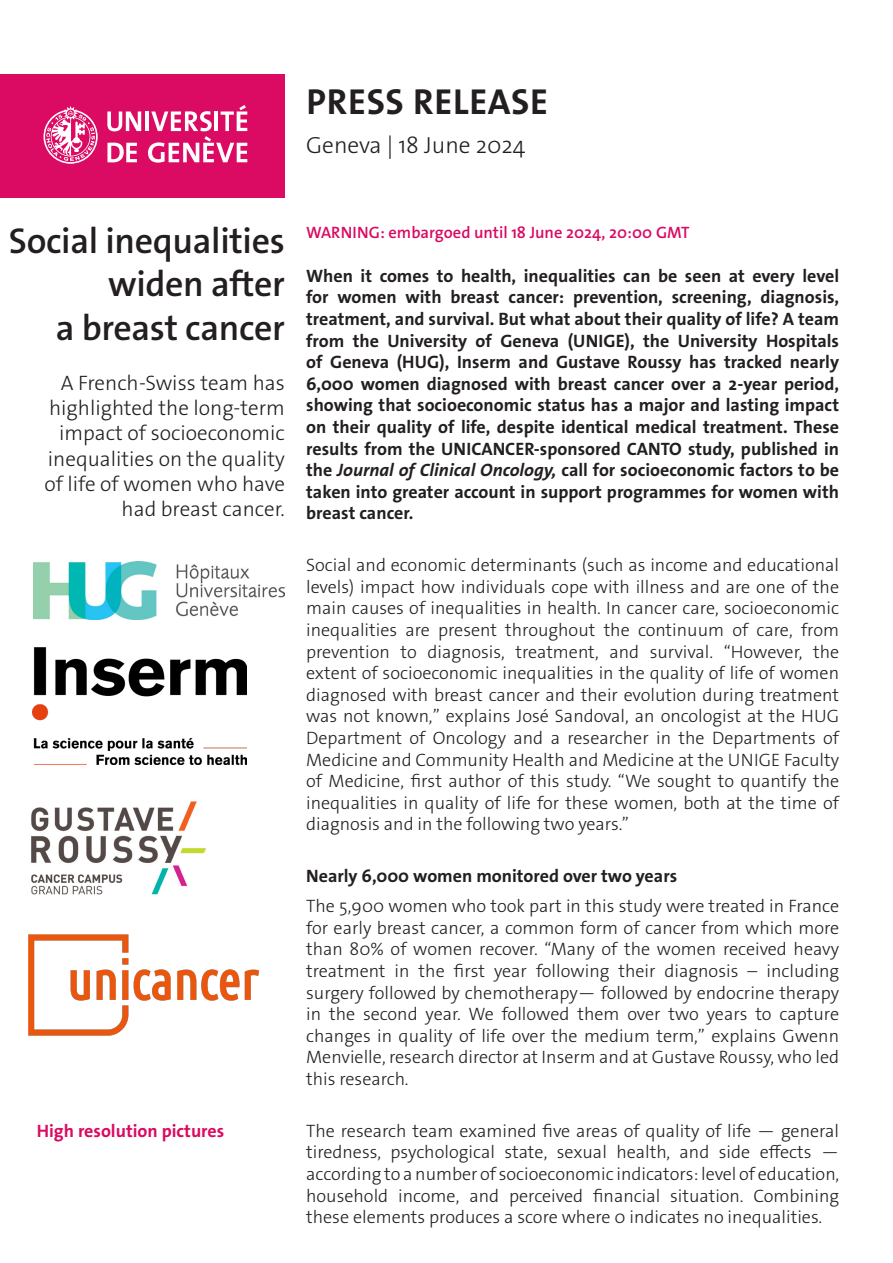
<style>
.page{position:relative;width:893px;height:1263px;background:#fff}
.page>*{position:absolute;margin:0;border:0;box-sizing:border-box;transform-origin:0 0}
._4__texte_courant{font:700 36.3px "The Sans Os F";letter-spacing:.02em;color:#231f20}
._1__grand_titre{font:600 36px/43.2px "The Sans Os F";letter-spacing:-.01em;color:#231f20;text-align:right}
._4__texte_courant-2{font:300 23.4px "The Sans Os F";color:#231f20}
._1__grand_titre-2{font:300 21px/25.2px "The Sans Os F";color:#231f20;text-align:right}
._4__texte_courant-3{font:300 18px/21.6px "The Sans Os F";color:#231f20;text-align:justify}
._4__texte_courant-4{font:700 18px/21.6px "The Sans Os F";color:#231f20;text-align:justify}
.t1{font:700 18px "The Sans Os F";color:#db0a62}
.embargo{font:600 16.5px "The Sans Os F";color:#db0a62}
.s1{font-style:italic}
</style>
<div class="page">
<div style="left:0;top:74px;width:285px;height:124px;background:#db0a62"></div>
<svg style="left:44px;top:106px;width:54px;height:58px"></svg>
<svg style="left:107px;top:111px;width:34px;height:20px"></svg>
<hr style="left:145px;top:111px;width:4px;height:20px;background:#fff">
<svg style="left:107px;top:143px;width:30px;height:19px"></svg>
<svg style="left:148px;top:105px;width:99px;height:58px"></svg>
<img style="left:34px;top:561px;width:251px;height:58px">
<img style="left:31px;top:801px;width:175px;height:94px">
<img style="left:32px;top:647px;width:214px;height:117px">
<img style="left:29px;top:935px;width:229px;height:100px">
<p class="_4__texte_courant" style="left:306px;top:78px;width:243px">PRESS RELEASE</p>
<p class="_4__texte_courant-2" style="left:306px;top:130px;width:221px">Geneva | 18 June 2024</p>
<p class="_1__grand_titre" style="left:9px;top:220px;width:277px">Social inequalities widen after<br>a breast cancer</p>
<p class="_1__grand_titre-2" style="left:44px;top:370px;width:242px">A French-Swiss team has highlighted the long-term impact of socioeconomic inequalities on the quality of life of women who have had breast cancer.</p>
<p class="t1" style="left:37px;top:1119px;width:189px">High resolution pictures</p>
<p class="embargo" style="left:306px;top:222px;width:385px">WARNING: embargoed until 18 June 2024, 20:00 GMT</p>
<p class="_4__texte_courant-4" style="left:306px;top:265px;width:534px">When it comes to health, inequalities can be seen at every level for women with breast cancer: prevention, screening, diagnosis, treatment, and survival. But what about their quality of life? A team from the University of Geneva (UNIGE), the University Hospitals of Geneva (HUG), Inserm and Gustave Roussy has tracked nearly 6,000 women diagnosed with breast cancer over a 2-year period, showing that socioeconomic status has a major and lasting impact on their quality of life, despite identical medical treatment. These results from the UNICANCER-sponsored CANTO study, published in the <span class="s1">Journal of Clinical Oncology,</span> call for socioeconomic factors to be taken into greater account in support programmes for women with breast cancer.</p>
<p class="_4__texte_courant-3" style="left:306px;top:554px;width:534px">Social and economic determinants (such as income and educational levels) impact how individuals cope with illness and are one of the main causes of inequalities in health. In cancer care, socioeconomic inequalities are present throughout the continuum of care, from prevention to diagnosis, treatment, and survival. ‘‘However, the extent of socioeconomic inequalities in the quality of life of women diagnosed with breast cancer and their evolution during treatment was not known,’’ explains José Sandoval, an oncologist at the HUG Department of Oncology and a researcher in the Departments of Medicine and Community Health and Medicine at the UNIGE Faculty of Medicine, first author of this study. ‘‘We sought to quantify the inequalities in quality of life for these women, both at the time of diagnosis and in the following two years.’’</p>
<p class="_4__texte_courant-4" style="left:306px;top:865px;width:373px">Nearly 6,000 women monitored over two years</p>
<p class="_4__texte_courant-3" style="left:306px;top:895px;width:534px">The 5,900 women who took part in this study were treated in France for early breast cancer, a common form of cancer from which more than 80% of women recover. ‘‘Many of the women received heavy treatment in the first year following their diagnosis – including surgery followed by chemotherapy— followed by endocrine therapy in the second year. We followed them over two years to capture changes in quality of life over the medium term,’’ explains Gwenn Menvielle, research director at Inserm and at Gustave Roussy, who led this research.</p>
<p class="_4__texte_courant-3" style="left:306px;top:1120px;width:534px">The research team examined five areas of quality of life — general tiredness, psychological state, sexual health, and side effects — according to a number of socioeconomic indicators: level of education, household income, and perceived financial situation. Combining these elements produces a score where 0 indicates no inequalities.</p>
</div>
